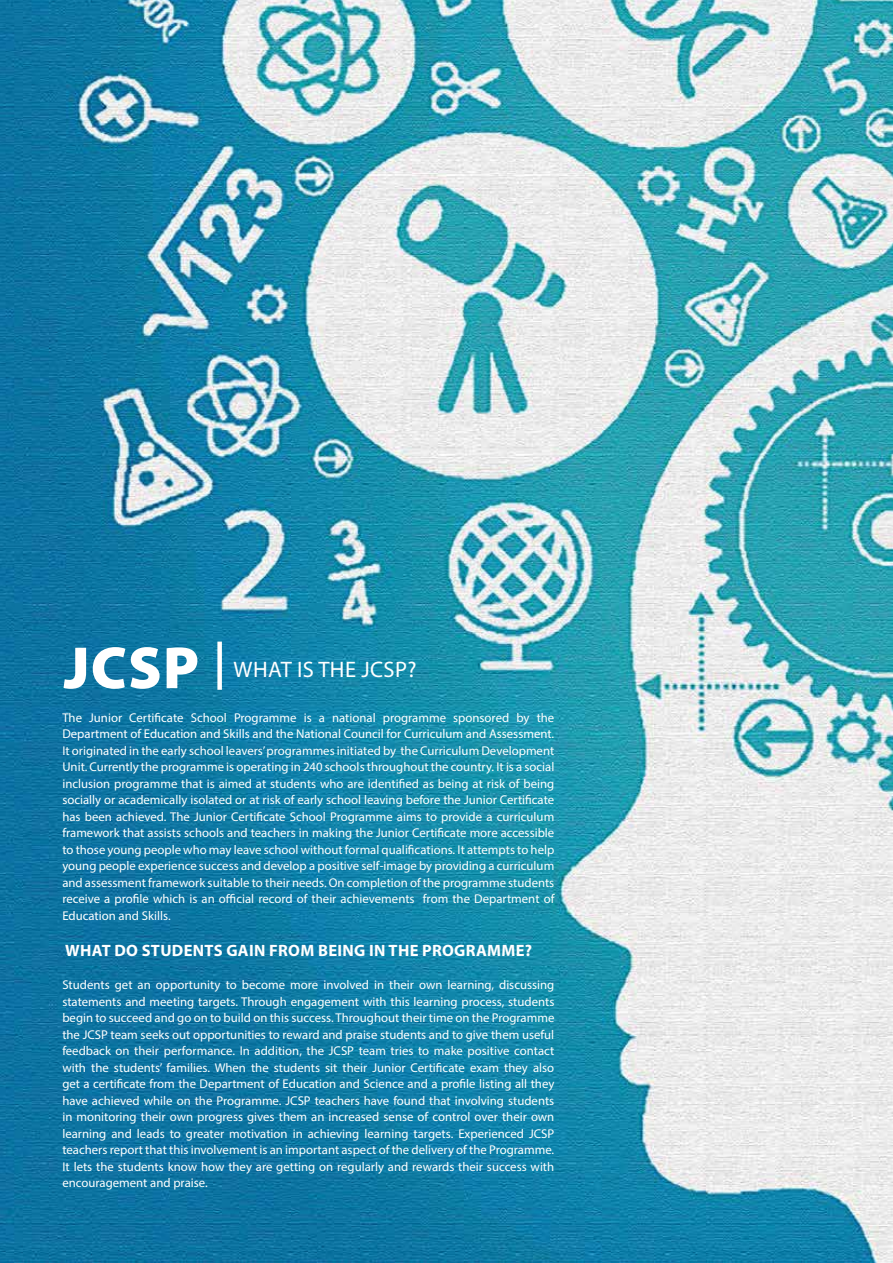
<style>
.page{position:relative;width:893px;height:1263px;background:#fff}
.page>*{position:absolute;margin:0;border:0;box-sizing:border-box;transform-origin:0 0}
.t1{font:900 60px "Myriad Pro";color:#fff}
.t2{font:22.5px "Myriad Pro";letter-spacing:.02em;color:#fff}
.t3{font:700 16.5px "Myriad Pro";letter-spacing:.02em;color:#fff}
.t4{font:12.75px/16.5px "Myriad Pro";color:#fff;text-align:justify}
</style>
<div class="page">
<img style="left:0;top:0;width:893px;height:1263px">
<div style="left:217px;top:642px;width:5px;height:48px;background:#fff"></div>
<h1 class="t1" style="left:64px;top:628px;width:137px">JCSP</h1>
<h2 class="t2" style="left:234px;top:655px;width:184px">WHAT IS THE JCSP?</h2>
<p class="t4" style="left:62px;top:709px;width:493px">The Junior Certificate School Programme is a national programme sponsored by the Department of Education and Skills and the National Council for Curriculum and Assessment.<br>It originated in the early school leavers’ programmes initiated by the Curriculum Development Unit. Currently the programme is operating in 240 schools throughout the country. It is a social inclusion programme that is aimed at students who are identified as being at risk of being socially or academically isolated or at risk of early school leaving before the Junior Certificate has been achieved. The Junior Certificate School Programme aims to provide a curriculum framework that assists schools and teachers in making the Junior Certificate more accessible to those young people who may leave school without formal qualifications. It attempts to help young people experience success and develop a positive self-image by providing a curriculum and assessment framework suitable to their needs. On completion of the programme students receive a profile which is an official record of their achievements from the Department of Education and Skills.</p>
<p class="t3" style="left:65px;top:940px;width:468px">WHAT DO STUDENTS GAIN FROM BEING IN THE PROGRAMME?</p>
<p class="t4" style="left:62px;top:976px;width:493px">Students get an opportunity to become more involved in their own learning, discussing statements and meeting targets. Through engagement with this learning process, students begin to succeed and go on to build on this success. Throughout their time on the Programme the JCSP team seeks out opportunities to reward and praise students and to give them useful feedback on their performance. In addition, the JCSP team tries to make positive contact with the students’ families. When the students sit their Junior Certificate exam they also get a certificate from the Department of Education and Science and a profile listing all they have achieved while on the Programme. JCSP teachers have found that involving students in monitoring their own progress gives them an increased sense of control over their own learning and leads to greater motivation in achieving learning targets. Experienced JCSP teachers report that this involvement is an important aspect of the delivery of the Programme.<br>It lets the students know how they are getting on regularly and rewards their success with encouragement and praise.</p>
</div>
